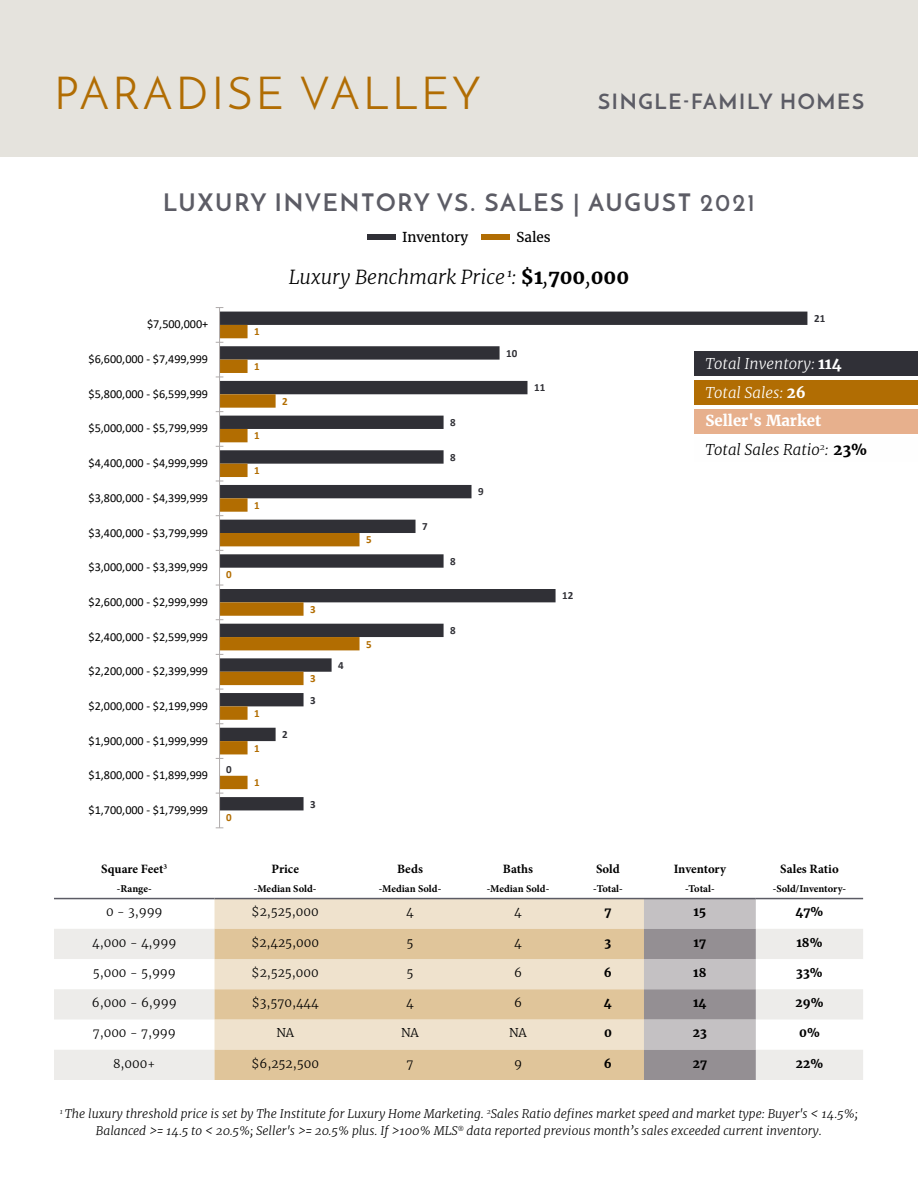
<style>
.page{position:relative;width:918px;height:1188px;background:#fff}
.page>*{position:absolute;margin:0;border:0;box-sizing:border-box;transform-origin:0 0}
.t1{font:45px "Josefin Sans";letter-spacing:.08em;color:#b16d03}
.t2{font:700 24px "Josefin Sans";letter-spacing:.08em;color:#5c5c65}
.t3{font:700 21px "Josefin Sans";letter-spacing:.08em;color:#5c5c65}
.t4{font:italic 300 19.5px "Merriweather";color:#000}
.t5{font:italic 300 15px/28.8px "Merriweather";color:#fff}
.t6{font:italic 300 15px "Merriweather";color:#000}
.t7{font:700 15px "Merriweather";color:#fff}
.t8{font:13.5px "Merriweather";color:#000}
.t9{font:700 12.75px "Minion Pro";color:#000}
.t10{font:12.15px "Calibri";color:#000}
.t11{font:italic 300 12px/16.5px "Merriweather";color:#000;text-align:center}
.t12{font:300 12px "Merriweather";color:#000}
.t13{font:700 12px "Merriweather";color:#000}
.t14{font:700 10.95px "Calibri";color:#303036}
.t15{font:700 10.95px "Calibri";color:#b26d01}
.t16{font:700 10.5px "Minion Pro";color:#000}
.s1{font-weight:700;font-style:normal}
</style>
<div class="page">
<div style="left:0;top:0;width:918px;height:158px;background:#e5e3dd"></div>
<svg style="left:220px;top:312px;width:587px;height:498px"></svg>
<svg style="left:220px;top:325px;width:140px;height:464px"></svg>
<hr style="left:219px;top:308px;width:1px;height:520px;background:#afabab">
<div style="left:367px;top:234px;width:29px;height:6px;background:#303037"></div>
<div style="left:482px;top:234px;width:28px;height:6px;background:#b16d03"></div>
<div style="left:215px;top:899px;width:429px;height:30px;background:#efe2cd"></div>
<svg style="left:54px;top:929px;width:809px;height:151px;fill:#edecea"></svg>
<svg style="left:215px;top:929px;width:429px;height:151px;background:#e6d0ae"></svg>
<svg style="left:644px;top:899px;width:112px;height:181px;background:#aca8ab"></svg>
<hr style="left:54px;top:898px;width:161px;height:1px;background:#5c5c65">
<hr style="left:215px;top:898px;width:141px;height:1px;background:#5c5c65">
<hr style="left:356px;top:898px;width:108px;height:1px;background:#5c5c65">
<hr style="left:464px;top:898px;width:108px;height:1px;background:#5c5c65">
<hr style="left:572px;top:898px;width:72px;height:1px;background:#5c5c65">
<hr style="left:644px;top:898px;width:112px;height:1px;background:#5c5c65">
<hr style="left:756px;top:898px;width:107px;height:1px;background:#5c5c65">
<div style="left:694px;top:409px;width:224px;height:25px;background:#e7b08d"></div>
<div style="left:694px;top:351px;width:224px;height:25px;background:#303037"></div>
<div style="left:694px;top:380px;width:224px;height:25px;background:#b16d03"></div>
<div style="left:694px;top:438px;width:224px;height:24px;background:#fefefe"></div>
<h1 class="t1" style="left:54px;top:66px;width:428px">PARADISE VALLEY</h1>
<h3 class="t3" style="left:598px;top:88px;width:267px">SINGLE-FAMILY HOMES</h3>
<h2 class="t2" style="left:163px;top:188px;width:593px">LUXURY INVENTORY VS. SALES | AUGUST 2021</h2>
<p class="t8" style="left:402px;top:229px;width:68px">Inventory</p>
<p class="t8" style="left:516px;top:229px;width:36px">Sales</p>
<p class="t10" style="left:147px;top:316px;width:63px">$7,500,000+</p>
<p class="t10" style="left:89px;top:351px;width:121px">$6,600,000 - $7,499,999</p>
<p class="t10" style="left:89px;top:385px;width:121px">$5,800,000 - $6,599,999</p>
<p class="t10" style="left:89px;top:420px;width:121px">$5,000,000 - $5,799,999</p>
<p class="t10" style="left:89px;top:455px;width:121px">$4,400,000 - $4,999,999</p>
<p class="t10" style="left:89px;top:489px;width:121px">$3,800,000 - $4,399,999</p>
<p class="t10" style="left:89px;top:524px;width:121px">$3,400,000 - $3,799,999</p>
<p class="t10" style="left:89px;top:559px;width:121px">$3,000,000 - $3,399,999</p>
<p class="t10" style="left:89px;top:593px;width:121px">$2,600,000 - $2,999,999</p>
<p class="t10" style="left:89px;top:628px;width:121px">$2,400,000 - $2,599,999</p>
<p class="t10" style="left:89px;top:663px;width:121px">$2,200,000 - $2,399,999</p>
<p class="t10" style="left:89px;top:698px;width:121px">$2,000,000 - $2,199,999</p>
<p class="t10" style="left:89px;top:732px;width:121px">$1,900,000 - $1,999,999</p>
<p class="t10" style="left:89px;top:767px;width:121px">$1,800,000 - $1,899,999</p>
<p class="t10" style="left:89px;top:802px;width:121px">$1,700,000 - $1,799,999</p>
<p class="t9" style="left:101px;top:860px;width:67px">Square Feet<sup>3</sup></p>
<p class="t16" style="left:117px;top:882px;width:36px">-Range-</p>
<p class="t15" style="left:226px;top:567px;width:7px">0</p>
<p class="t14" style="left:226px;top:762px;width:7px">0</p>
<p class="t15" style="left:226px;top:810px;width:7px">0</p>
<p class="t15" style="left:254px;top:324px;width:7px">1</p>
<p class="t15" style="left:254px;top:359px;width:7px">1</p>
<p class="t15" style="left:254px;top:428px;width:7px">1</p>
<p class="t15" style="left:254px;top:463px;width:7px">1</p>
<p class="t15" style="left:254px;top:497px;width:7px">1</p>
<p class="t15" style="left:254px;top:706px;width:7px">1</p>
<p class="t15" style="left:254px;top:740px;width:7px">1</p>
<p class="t15" style="left:254px;top:775px;width:7px">1</p>
<h3 class="t4" style="left:289px;top:265px;width:342px">Luxury Benchmark Price <sup>1</sup>: <span class="s1">$1</span>,<span class="s1">700</span>,<span class="s1">000</span></h3>
<p class="t15" style="left:282px;top:393px;width:7px">2</p>
<p class="t15" style="left:366px;top:532px;width:7px">5</p>
<p class="t14" style="left:282px;top:727px;width:7px">2</p>
<p class="t15" style="left:310px;top:602px;width:7px">3</p>
<p class="t15" style="left:310px;top:671px;width:7px">3</p>
<p class="t14" style="left:310px;top:692px;width:7px">3</p>
<p class="t14" style="left:338px;top:657px;width:7px">4</p>
<p class="t15" style="left:366px;top:636px;width:7px">5</p>
<p class="t14" style="left:310px;top:796px;width:7px">3</p>
<p class="t14" style="left:422px;top:519px;width:7px">7</p>
<p class="t14" style="left:450px;top:415px;width:7px">8</p>
<p class="t14" style="left:450px;top:449px;width:7px">8</p>
<p class="t14" style="left:478px;top:484px;width:7px">9</p>
<p class="t14" style="left:450px;top:553px;width:7px">8</p>
<p class="t14" style="left:450px;top:623px;width:7px">8</p>
<p class="t14" style="left:506px;top:345px;width:13px">10</p>
<p class="t14" style="left:534px;top:380px;width:13px">11</p>
<p class="t14" style="left:562px;top:588px;width:13px">12</p>
<p class="t9" style="left:272px;top:860px;width:29px">Price</p>
<p class="t16" style="left:254px;top:882px;width:64px">-Median Sold-</p>
<p class="t9" style="left:397px;top:860px;width:27px">Beds</p>
<p class="t16" style="left:379px;top:882px;width:64px">-Median Sold-</p>
<p class="t9" style="left:503px;top:860px;width:32px">Baths</p>
<p class="t16" style="left:487px;top:882px;width:64px">-Median Sold-</p>
<p class="t9" style="left:596px;top:860px;width:25px">Sold</p>
<p class="t16" style="left:593px;top:882px;width:31px">-Total-</p>
<p class="t14" style="left:814px;top:311px;width:13px">21</p>
<p class="t5" style="left:705px;top:349px;width:138px">Total Inventory: <span class="s1">114<br></span>Total Sales: <span class="s1">26</span></p>
<p class="t7" style="left:705px;top:412px;width:117px">Seller's Market</p>
<p class="t6" style="left:705px;top:440px;width:163px">Total Sales Ratio<sup>2</sup>: <span class="s1">23%</span></p>
<p class="t9" style="left:674px;top:860px;width:54px">Inventory</p>
<p class="t16" style="left:685px;top:882px;width:31px">-Total-</p>
<p class="t9" style="left:780px;top:860px;width:60px">Sales Ratio</p>
<p class="t16" style="left:773px;top:882px;width:75px">-Sold/Inventory-</p>
<p class="t12" style="left:106px;top:905px;width:58px">0 - 3,999</p>
<p class="t12" style="left:252px;top:905px;width:69px">$2,525,000</p>
<p class="t12" style="left:406px;top:905px;width:9px">4</p>
<p class="t12" style="left:514px;top:905px;width:9px">4</p>
<p class="t13" style="left:604px;top:905px;width:8px">7</p>
<p class="t13" style="left:693px;top:905px;width:14px">15</p>
<p class="t13" style="left:796px;top:905px;width:29px">47%</p>
<p class="t12" style="left:92px;top:935px;width:86px">4,000 - 4,999</p>
<p class="t12" style="left:251px;top:935px;width:69px">$2,425,000</p>
<p class="t12" style="left:406px;top:935px;width:8px">5</p>
<p class="t12" style="left:514px;top:935px;width:9px">4</p>
<p class="t13" style="left:605px;top:935px;width:8px">3</p>
<p class="t13" style="left:694px;top:935px;width:14px">17</p>
<p class="t13" style="left:796px;top:935px;width:28px">18%</p>
<p class="t12" style="left:93px;top:965px;width:85px">5,000 - 5,999</p>
<p class="t12" style="left:252px;top:965px;width:69px">$2,525,000</p>
<p class="t12" style="left:406px;top:965px;width:8px">5</p>
<p class="t12" style="left:514px;top:965px;width:9px">6</p>
<p class="t13" style="left:604px;top:965px;width:10px">6</p>
<p class="t13" style="left:693px;top:965px;width:15px">18</p>
<p class="t13" style="left:796px;top:965px;width:28px">33%</p>
<p class="t12" style="left:92px;top:995px;width:86px">6,000 - 6,999</p>
<p class="t12" style="left:252px;top:995px;width:69px">$3,570,444</p>
<p class="t12" style="left:406px;top:995px;width:9px">4</p>
<p class="t12" style="left:514px;top:995px;width:9px">6</p>
<p class="t13" style="left:604px;top:995px;width:9px">4</p>
<p class="t13" style="left:693px;top:995px;width:15px">14</p>
<p class="t13" style="left:795px;top:995px;width:30px">29%</p>
<p class="t12" style="left:93px;top:1026px;width:85px">7,000 - 7,999</p>
<p class="t12" style="left:276px;top:1026px;width:19px">NA</p>
<p class="t12" style="left:401px;top:1026px;width:19px">NA</p>
<p class="t12" style="left:509px;top:1026px;width:19px">NA</p>
<p class="t13" style="left:604px;top:1026px;width:9px">0</p>
<p class="t13" style="left:693px;top:1026px;width:16px">23</p>
<p class="t13" style="left:799px;top:1026px;width:22px">0%</p>
<p class="t12" style="left:113px;top:1056px;width:44px">8,000+</p>
<p class="t12" style="left:252px;top:1056px;width:69px">$6,252,500</p>
<p class="t12" style="left:406px;top:1056px;width:9px">7</p>
<p class="t12" style="left:514px;top:1056px;width:9px">9</p>
<p class="t13" style="left:604px;top:1056px;width:10px">6</p>
<p class="t13" style="left:693px;top:1056px;width:16px">27</p>
<p class="t13" style="left:796px;top:1056px;width:29px">22%</p>
<p class="t11" style="left:60px;top:1106px;width:800px"><sup>1</sup> The luxury threshold price is set by The Institute for Luxury Home Marketing. <sup>2</sup>Sales Ratio defines market speed and market type: Buyer's &lt; 14.5%;<br>Balanced &gt;= 14.5 to &lt; 20.5%; Seller's &gt;= 20.5% plus. If &gt;100% MLS<sup>®</sup> data reported previous month’s sales exceeded current inventory.</p>
</div>
